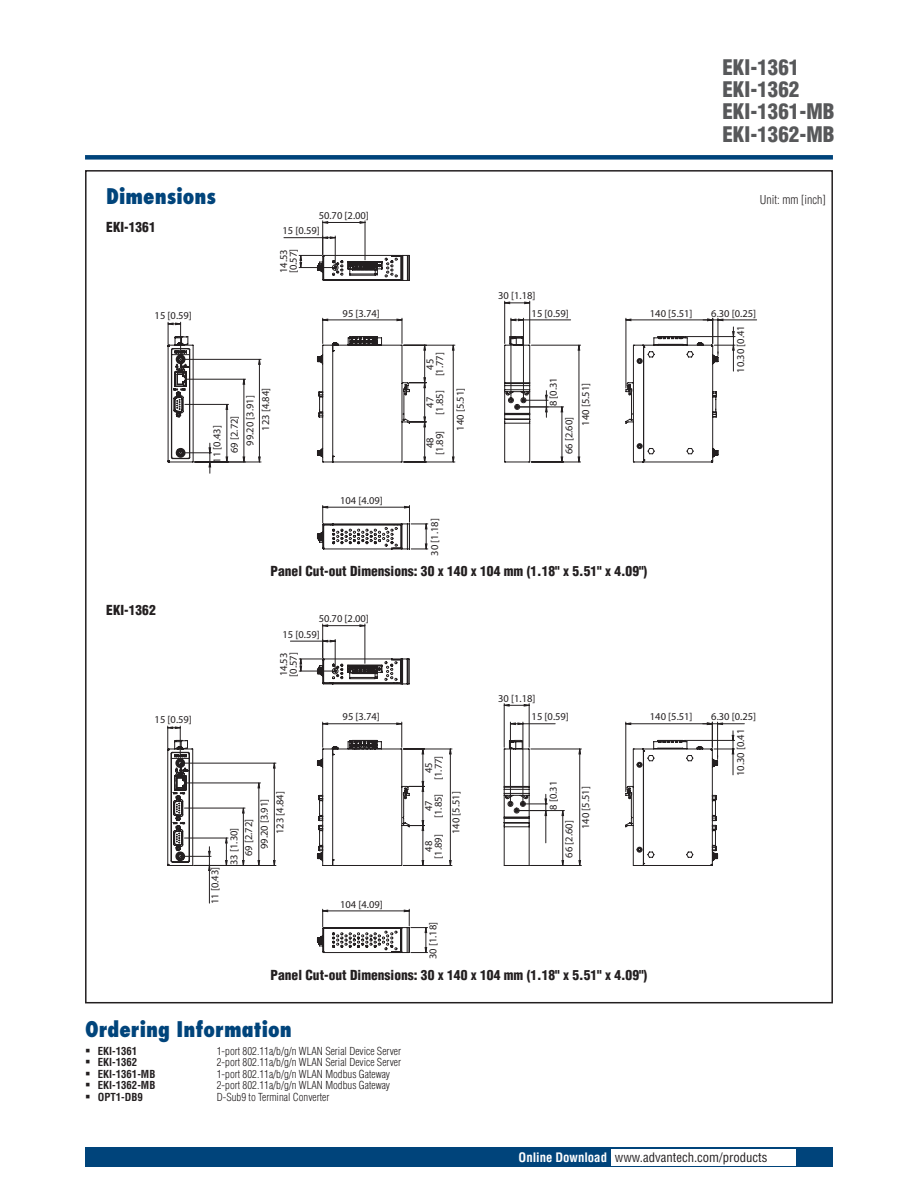
<style>
.page{position:relative;width:918px;height:1188px;background:#fff}
.page>*{position:absolute;margin:0;border:0;box-sizing:border-box;transform-origin:0 0}
.t1{font:900 condensed 21px/22.5px "Helvetica";color:#57585a}
.t2{font:800 condensed 21px "Futura";color:#00447b}
.t3{font:900 condensed 13.5px "Helvetica";color:#231f20}
.t4{font:condensed 12.75px "Helvetica";color:#231f20}
.t5{font:300 condensed 12px "Helvetica";color:#231f20}
.t6{font:300 condensed 10.8px "Helvetica";color:#231f20}
.t7{font:700 condensed 10.8px "Helvetica";color:#231f20}
.t8{font:10.5px/9.4px "Myriad Pro";color:#231f20}
.s1{font-weight:700;color:#fff}
</style>
<div class="page">
<div style="left:85px;top:155px;width:748px;height:5px;background:#00447b"></div>
<div style="left:85px;top:1147px;width:748px;height:20px;background:#00447b"></div>
<div style="left:611px;top:1149px;width:184px;height:16px;background:#fff"></div>
<hr style="left:284px;top:237px;width:39px;height:1px;background:#231f20">
<hr style="left:718px;top:320px;width:39px;height:1px;background:#231f20">
<hr style="left:504px;top:301px;width:1px;height:43px;background:#231f20">
<hr style="left:529px;top:301px;width:1px;height:43px;background:#231f20">
<hr style="left:523px;top:320px;width:48px;height:1px;background:#231f20">
<hr style="left:519px;top:407px;width:45px;height:1px;background:#231f20">
<hr style="left:531px;top:345px;width:50px;height:1px;background:#231f20">
<hr style="left:531px;top:462px;width:50px;height:1px;background:#231f20">
<hr style="left:365px;top:221px;width:1px;height:39px;background:#231f20">
<hr style="left:322px;top:221px;width:1px;height:34px;background:#231f20">
<svg style="left:504px;top:301px;width:27px;height:4px"></svg>
<svg style="left:560px;top:344px;width:21px;height:119px"></svg>
<svg style="left:322px;top:221px;width:44px;height:3px"></svg>
<svg style="left:167px;top:322px;width:94px;height:151px"></svg>
<svg style="left:299px;top:236px;width:111px;height:45px"></svg>
<svg style="left:317px;top:506px;width:111px;height:44px"></svg>
<svg style="left:317px;top:318px;width:231px;height:145px"></svg>
<svg style="left:625px;top:318px;width:110px;height:145px"></svg>
<hr style="left:209px;top:865px;width:1px;height:38px;background:#231f20">
<svg style="left:167px;top:726px;width:109px;height:145px"></svg>
<hr style="left:290px;top:641px;width:33px;height:1px;background:#231f20">
<hr style="left:504px;top:704px;width:1px;height:43px;background:#231f20">
<hr style="left:529px;top:704px;width:1px;height:43px;background:#231f20">
<hr style="left:523px;top:723px;width:32px;height:1px;background:#231f20">
<hr style="left:518px;top:810px;width:46px;height:1px;background:#231f20">
<hr style="left:531px;top:749px;width:50px;height:1px;background:#231f20">
<hr style="left:531px;top:865px;width:50px;height:1px;background:#231f20">
<hr style="left:365px;top:624px;width:1px;height:39px;background:#231f20">
<hr style="left:322px;top:624px;width:1px;height:34px;background:#231f20">
<svg style="left:503px;top:704px;width:27px;height:3px"></svg>
<svg style="left:561px;top:748px;width:20px;height:117px"></svg>
<svg style="left:322px;top:624px;width:44px;height:3px"></svg>
<svg style="left:299px;top:639px;width:111px;height:46px"></svg>
<svg style="left:317px;top:909px;width:111px;height:44px"></svg>
<svg style="left:316px;top:722px;width:231px;height:144px"></svg>
<svg style="left:625px;top:722px;width:119px;height:144px"></svg>
<h1 class="t1" style="left:722px;top:55px;width:114px">EKI-1361<br>EKI-1362<br>EKI-1361-MB<br>EKI-1362-MB</h1>
<h1 class="t2" style="left:106px;top:183px;width:111px">Dimensions</h1>
<p class="t5" style="left:760px;top:193px;width:67px">Unit: mm [inch]</p>
<p class="t3" style="left:106px;top:218px;width:51px">EKI-1361</p>
<p class="t8" style="left:319px;top:211px;width:52px">50.70 [2.00]</p>
<p class="t8" style="left:283px;top:226px;width:39px">15 [0.59]</p>
<p class="t8" style="left:279px;top:273px;width:26px;rotate:-90deg">14.53 [0.57]</p>
<p class="t8" style="left:498px;top:290px;width:39px">30 [1.18]</p>
<p class="t8" style="left:155px;top:311px;width:39px">15 [0.59]</p>
<p class="t8" style="left:343px;top:308px;width:39px">95 [3.74]</p>
<p class="t8" style="left:532px;top:308px;width:39px">15 [0.59]</p>
<p class="t8" style="left:425px;top:376px;width:26px;text-align:center;rotate:-90deg">45 [1.77]</p>
<p class="t8" style="left:425px;top:415px;width:26px;text-align:center;rotate:-90deg">47 [1.85]</p>
<p class="t8" style="left:425px;top:455px;width:26px;text-align:center;rotate:-90deg">48 [1.89]</p>
<p class="t8" style="left:548px;top:406px;width:30px;rotate:-90deg">8 [0.31</p>
<p class="t8" style="left:242px;top:431px;width:44px;line-height:15.6px;text-indent:-15px;rotate:-90deg">99.20 [3.91]<br>123 [4.84]</p>
<p class="t8" style="left:455px;top:431px;width:44px;rotate:-90deg">140 [5.51]</p>
<p class="t8" style="left:581px;top:426px;width:44px;rotate:-90deg">140 [5.51]</p>
<p class="t8" style="left:208px;top:453px;width:39px;line-height:17.2px;text-indent:-10px;rotate:-90deg">11 [0.43]<br>69 [2.72]</p>
<p class="t8" style="left:564px;top:454px;width:39px;rotate:-90deg">66 [2.60]</p>
<p class="t8" style="left:340px;top:496px;width:44px">104 [4.09]</p>
<p class="t8" style="left:430px;top:556px;width:39px;rotate:-90deg">30 [1.18]</p>
<p class="t8" style="left:650px;top:308px;width:44px">140 [5.51]</p>
<p class="t8" style="left:711px;top:308px;width:46px">6.30 [0.25]</p>
<p class="t8" style="left:736px;top:373px;width:49px;rotate:-90deg">10.30 [0.41</p>
<p class="t3" style="left:106px;top:601px;width:51px">EKI-1362</p>
<p class="t3" style="left:271px;top:563px;width:378px">Panel Cut-out Dimensions: 30 x 140 x 104 mm (1.18" x 5.51" x 4.09")</p>
<p class="t8" style="left:319px;top:614px;width:52px">50.70 [2.00]</p>
<p class="t8" style="left:283px;top:629px;width:39px">15 [0.59]</p>
<p class="t8" style="left:279px;top:677px;width:26px;rotate:-90deg">14.53 [0.57]</p>
<p class="t8" style="left:498px;top:694px;width:39px">30 [1.18]</p>
<p class="t8" style="left:155px;top:714px;width:39px">15 [0.59]</p>
<p class="t8" style="left:343px;top:712px;width:39px">95 [3.74]</p>
<p class="t8" style="left:532px;top:712px;width:39px">15 [0.59]</p>
<p class="t8" style="left:210px;top:904px;width:39px;rotate:-90deg">11 [0.43]</p>
<p class="t8" style="left:424px;top:780px;width:26px;text-align:center;rotate:-90deg">45 [1.77]</p>
<p class="t8" style="left:424px;top:818px;width:26px;text-align:center;rotate:-90deg">47 [1.85]</p>
<p class="t8" style="left:424px;top:859px;width:26px;text-align:center;rotate:-90deg">48 [1.89]</p>
<p class="t8" style="left:548px;top:810px;width:30px;rotate:-90deg">8 [0.31</p>
<p class="t8" style="left:256px;top:834px;width:44px;line-height:15.6px;text-indent:-15px;rotate:-90deg">99.20 [3.91]<br>123 [4.84]</p>
<p class="t8" style="left:451px;top:834px;width:44px;rotate:-90deg">140 [5.51]</p>
<p class="t8" style="left:581px;top:829px;width:44px;rotate:-90deg">140 [5.51]</p>
<p class="t8" style="left:227px;top:856px;width:39px;line-height:14.5px;text-indent:-9px;rotate:-90deg">33 [1.30]<br>69 [2.72]</p>
<p class="t8" style="left:564px;top:858px;width:39px;rotate:-90deg">66 [2.60]</p>
<p class="t8" style="left:340px;top:899px;width:44px">104 [4.09]</p>
<p class="t8" style="left:428px;top:959px;width:39px;rotate:-90deg">30 [1.18]</p>
<p class="t8" style="left:650px;top:712px;width:44px">140 [5.51]</p>
<p class="t8" style="left:711px;top:712px;width:46px">6.30 [0.25]</p>
<p class="t8" style="left:736px;top:776px;width:49px;rotate:-90deg">10.30 [0.41</p>
<p class="t3" style="left:271px;top:967px;width:378px">Panel Cut-out Dimensions: 30 x 140 x 104 mm (1.18" x 5.51" x 4.09")</p>
<h1 class="t2" style="left:85px;top:1016px;width:208px">Ordering Information</h1>
<p class="t7" style="left:98px;top:1045px;width:41px">EKI-1361</p>
<p class="t6" style="left:217px;top:1045px;width:186px">1-port 802.11a/b/g/n WLAN Serial Device Server</p>
<p class="t7" style="left:98px;top:1056px;width:41px">EKI-1362</p>
<p class="t6" style="left:217px;top:1056px;width:186px">2-port 802.11a/b/g/n WLAN Serial Device Server</p>
<p class="t7" style="left:98px;top:1067px;width:59px">EKI-1361-MB</p>
<p class="t6" style="left:217px;top:1068px;width:175px">1-port 802.11a/b/g/n WLAN Modbus Gateway</p>
<p class="t7" style="left:98px;top:1079px;width:59px">EKI-1362-MB</p>
<p class="t6" style="left:217px;top:1079px;width:175px">2-port 802.11a/b/g/n WLAN Modbus Gateway</p>
<p class="t7" style="left:98px;top:1090px;width:47px">OPT1-DB9</p>
<p class="t6" style="left:217px;top:1090px;width:114px">D-Sub9 to Terminal Converter</p>
<p class="t4" style="left:519px;top:1150px;width:250px"><span class="s1">Online Download</span> www.advantech.com/products</p>
</div>
